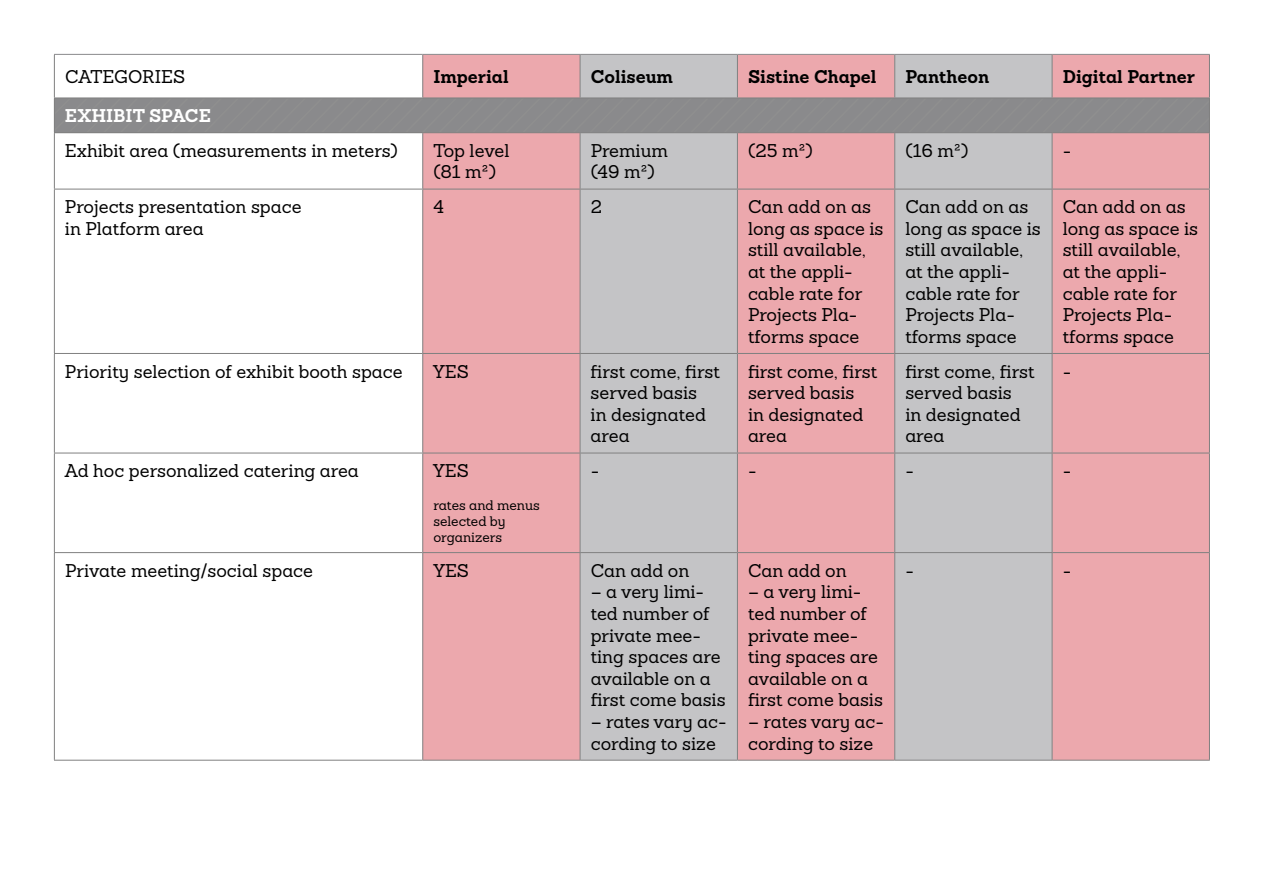
<style>
.page{position:relative;width:1263px;height:893px;background:#fff}
.page>*{position:absolute;margin:0;border:0;box-sizing:border-box;transform-origin:0 0}
.t1{font:18px/21.6px "Sanchez";color:#000}
.t2{font:700 18px "Sanchez";color:#000}
.t3{font:700 18px "Sanchez";color:#fff}
.t4{font:13.5px/16.2px "Sanchez";color:#000}
</style>
<div class="page">
<div style="left:55px;top:99px;width:368px;height:33px;background:#8a8a8c"></div>
<div style="left:423px;top:55px;width:786px;height:705px;background:#eca8ad"></div>
<svg style="left:580px;top:55px;width:472px;height:705px;background:#cdb8bb"></svg>
<hr style="left:54px;top:55px;width:1px;height:43px;background:#808080">
<hr style="left:422px;top:55px;width:1px;height:43px;background:#808080">
<hr style="left:580px;top:55px;width:1px;height:43px;background:#808080">
<hr style="left:737px;top:55px;width:1px;height:43px;background:#808080">
<hr style="left:894px;top:55px;width:1px;height:43px;background:#808080">
<hr style="left:1052px;top:55px;width:1px;height:43px;background:#808080">
<hr style="left:1209px;top:55px;width:1px;height:43px;background:#808080">
<hr style="left:54px;top:98px;width:369px;height:1px;background:#808080">
<hr style="left:54px;top:98px;width:1px;height:34px;background:#808080">
<hr style="left:423px;top:98px;width:157px;height:1px;background:#808080">
<hr style="left:580px;top:98px;width:157px;height:1px;background:#808080">
<hr style="left:737px;top:98px;width:158px;height:1px;background:#808080">
<hr style="left:895px;top:98px;width:157px;height:1px;background:#808080">
<hr style="left:1052px;top:98px;width:158px;height:1px;background:#808080">
<hr style="left:1209px;top:98px;width:1px;height:34px;background:#808080">
<hr style="left:54px;top:132px;width:369px;height:1px;background:#808080">
<hr style="left:54px;top:133px;width:1px;height:56px;background:#808080">
<hr style="left:423px;top:132px;width:157px;height:1px;background:#808080">
<hr style="left:422px;top:133px;width:1px;height:56px;background:#808080">
<hr style="left:580px;top:132px;width:157px;height:1px;background:#808080">
<hr style="left:580px;top:133px;width:1px;height:56px;background:#808080">
<hr style="left:737px;top:132px;width:158px;height:1px;background:#808080">
<hr style="left:737px;top:133px;width:1px;height:56px;background:#808080">
<hr style="left:895px;top:132px;width:157px;height:1px;background:#808080">
<hr style="left:894px;top:133px;width:1px;height:56px;background:#808080">
<hr style="left:1052px;top:132px;width:158px;height:1px;background:#808080">
<hr style="left:1052px;top:133px;width:1px;height:56px;background:#808080">
<hr style="left:1209px;top:133px;width:1px;height:56px;background:#808080">
<hr style="left:54px;top:189px;width:369px;height:1px;background:#808080">
<hr style="left:54px;top:189px;width:1px;height:164px;background:#808080">
<hr style="left:423px;top:189px;width:157px;height:1px;background:#808080">
<hr style="left:422px;top:189px;width:1px;height:164px;background:#808080">
<hr style="left:580px;top:189px;width:157px;height:1px;background:#808080">
<hr style="left:580px;top:189px;width:1px;height:164px;background:#808080">
<hr style="left:737px;top:189px;width:158px;height:1px;background:#808080">
<hr style="left:737px;top:189px;width:1px;height:164px;background:#808080">
<hr style="left:895px;top:189px;width:157px;height:1px;background:#808080">
<hr style="left:894px;top:189px;width:1px;height:164px;background:#808080">
<hr style="left:1052px;top:189px;width:158px;height:1px;background:#808080">
<hr style="left:1052px;top:189px;width:1px;height:164px;background:#808080">
<hr style="left:1209px;top:189px;width:1px;height:164px;background:#808080">
<hr style="left:54px;top:353px;width:369px;height:1px;background:#808080">
<hr style="left:54px;top:354px;width:1px;height:99px;background:#808080">
<hr style="left:423px;top:353px;width:157px;height:1px;background:#808080">
<hr style="left:422px;top:354px;width:1px;height:99px;background:#808080">
<hr style="left:580px;top:353px;width:157px;height:1px;background:#808080">
<hr style="left:580px;top:354px;width:1px;height:99px;background:#808080">
<hr style="left:737px;top:353px;width:158px;height:1px;background:#808080">
<hr style="left:737px;top:354px;width:1px;height:99px;background:#808080">
<hr style="left:895px;top:353px;width:157px;height:1px;background:#808080">
<hr style="left:894px;top:354px;width:1px;height:99px;background:#808080">
<hr style="left:1052px;top:353px;width:158px;height:1px;background:#808080">
<hr style="left:1052px;top:354px;width:1px;height:99px;background:#808080">
<hr style="left:1209px;top:354px;width:1px;height:99px;background:#808080">
<hr style="left:54px;top:453px;width:369px;height:1px;background:#808080">
<hr style="left:54px;top:453px;width:1px;height:99px;background:#808080">
<hr style="left:423px;top:453px;width:157px;height:1px;background:#808080">
<hr style="left:422px;top:453px;width:1px;height:99px;background:#808080">
<hr style="left:580px;top:453px;width:157px;height:1px;background:#808080">
<hr style="left:580px;top:453px;width:1px;height:99px;background:#808080">
<hr style="left:737px;top:453px;width:158px;height:1px;background:#808080">
<hr style="left:737px;top:453px;width:1px;height:99px;background:#808080">
<hr style="left:895px;top:453px;width:157px;height:1px;background:#808080">
<hr style="left:894px;top:453px;width:1px;height:99px;background:#808080">
<hr style="left:1052px;top:453px;width:158px;height:1px;background:#808080">
<hr style="left:1052px;top:453px;width:1px;height:99px;background:#808080">
<hr style="left:1209px;top:453px;width:1px;height:99px;background:#808080">
<hr style="left:54px;top:552px;width:369px;height:1px;background:#808080">
<hr style="left:54px;top:553px;width:1px;height:207px;background:#808080">
<hr style="left:423px;top:552px;width:157px;height:1px;background:#808080">
<hr style="left:422px;top:553px;width:1px;height:207px;background:#808080">
<hr style="left:580px;top:552px;width:157px;height:1px;background:#808080">
<hr style="left:580px;top:553px;width:1px;height:207px;background:#808080">
<hr style="left:737px;top:552px;width:158px;height:1px;background:#808080">
<hr style="left:737px;top:553px;width:1px;height:207px;background:#808080">
<hr style="left:895px;top:552px;width:157px;height:1px;background:#808080">
<hr style="left:894px;top:553px;width:1px;height:207px;background:#808080">
<hr style="left:1052px;top:552px;width:158px;height:1px;background:#808080">
<hr style="left:1052px;top:553px;width:1px;height:207px;background:#808080">
<hr style="left:1209px;top:553px;width:1px;height:207px;background:#808080">
<hr style="left:54px;top:760px;width:369px;height:1px;background:#808080">
<hr style="left:423px;top:760px;width:157px;height:1px;background:#808080">
<hr style="left:580px;top:760px;width:157px;height:1px;background:#808080">
<hr style="left:737px;top:760px;width:158px;height:1px;background:#808080">
<hr style="left:895px;top:760px;width:157px;height:1px;background:#808080">
<hr style="left:1052px;top:760px;width:158px;height:1px;background:#808080">
<hr style="left:54px;top:54px;width:369px;height:1px;background:#8a8a8c">
<hr style="left:423px;top:54px;width:157px;height:1px;background:#8a8a8c">
<hr style="left:580px;top:54px;width:157px;height:1px;background:#8a8a8c">
<hr style="left:737px;top:54px;width:158px;height:1px;background:#8a8a8c">
<hr style="left:895px;top:54px;width:157px;height:1px;background:#8a8a8c">
<hr style="left:1052px;top:54px;width:158px;height:1px;background:#8a8a8c">
<p class="t1" style="left:65px;top:66px;width:122px">CATEGORIES</p>
<p class="t2" style="left:433px;top:64px;width:77px">Imperial</p>
<p class="t2" style="left:591px;top:64px;width:84px">Coliseum</p>
<p class="t2" style="left:748px;top:64px;width:130px">Sistine Chapel</p>
<p class="t2" style="left:905px;top:64px;width:85px">Pantheon</p>
<p class="t2" style="left:1063px;top:64px;width:134px">Digital Partner</p>
<p class="t3" style="left:65px;top:103px;width:148px">EXHIBIT SPACE</p>
<p class="t1" style="left:65px;top:139px;width:334px">Exhibit area (measurements in meters)</p>
<p class="t1" style="left:433px;top:139px;width:78px">Top level (81 m²)</p>
<p class="t1" style="left:591px;top:139px;width:79px">Premium (49 m²)</p>
<p class="t1" style="left:748px;top:139px;width:66px">(25 m²)</p>
<p class="t1" style="left:905px;top:139px;width:64px">(16 m²)</p>
<p class="t1" style="left:1063px;top:139px;width:10px">-</p>
<p class="t1" style="left:65px;top:196px;width:238px">Projects presentation space in Platform area</p>
<p class="t1" style="left:433px;top:196px;width:12px">4</p>
<p class="t1" style="left:591px;top:196px;width:13px">2</p>
<p class="t1" style="left:748px;top:196px;width:137px">Can add on as long as space is still available, at the appli&shy;cable rate for<br>Projects Pla&shy;tforms space</p>
<p class="t1" style="left:905px;top:196px;width:137px">Can add on as long as space is still available, at the appli&shy;cable rate for<br>Projects Pla&shy;tforms space</p>
<p class="t1" style="left:1063px;top:196px;width:137px">Can add on as long as space is still available, at the appli&shy;cable rate for<br>Projects Pla&shy;tforms space</p>
<p class="t1" style="left:65px;top:360px;width:339px">Priority selection of exhibit booth space</p>
<p class="t1" style="left:433px;top:360px;width:37px">YES</p>
<p class="t1" style="left:591px;top:360px;width:131px">first come, first served basis<br>in designated area</p>
<p class="t1" style="left:748px;top:360px;width:131px">first come, first served basis<br>in designated area</p>
<p class="t1" style="left:905px;top:360px;width:131px">first come, first served basis<br>in designated area</p>
<p class="t1" style="left:1063px;top:360px;width:10px">-</p>
<p class="t1" style="left:65px;top:460px;width:295px">Ad hoc personalized catering area</p>
<p class="t1" style="left:433px;top:460px;width:37px">YES</p>
<p class="t4" style="left:433px;top:497px;width:108px">rates and menus selected by organizers</p>
<p class="t1" style="left:591px;top:460px;width:10px">-</p>
<p class="t1" style="left:748px;top:460px;width:10px">-</p>
<p class="t1" style="left:905px;top:460px;width:10px">-</p>
<p class="t1" style="left:1063px;top:460px;width:10px">-</p>
<p class="t1" style="left:65px;top:559px;width:250px">Private meeting/social space</p>
<p class="t1" style="left:433px;top:559px;width:37px">YES</p>
<p class="t1" style="left:591px;top:559px;width:100px">Can add on</p>
<p class="t1" style="left:591px;top:581px;width:136px">– a very limi&shy;ted number of private mee&shy;ting spaces are available on a first come basis</p>
<p class="t1" style="left:591px;top:711px;width:138px">– rates vary ac&shy;cording to size</p>
<p class="t1" style="left:748px;top:559px;width:100px">Can add on</p>
<p class="t1" style="left:748px;top:581px;width:136px">– a very limi&shy;ted number of private mee&shy;ting spaces are available on a first come basis</p>
<p class="t1" style="left:748px;top:711px;width:138px">– rates vary ac&shy;cording to size</p>
<p class="t1" style="left:905px;top:559px;width:10px">-</p>
<p class="t1" style="left:1063px;top:559px;width:10px">-</p>
</div>
